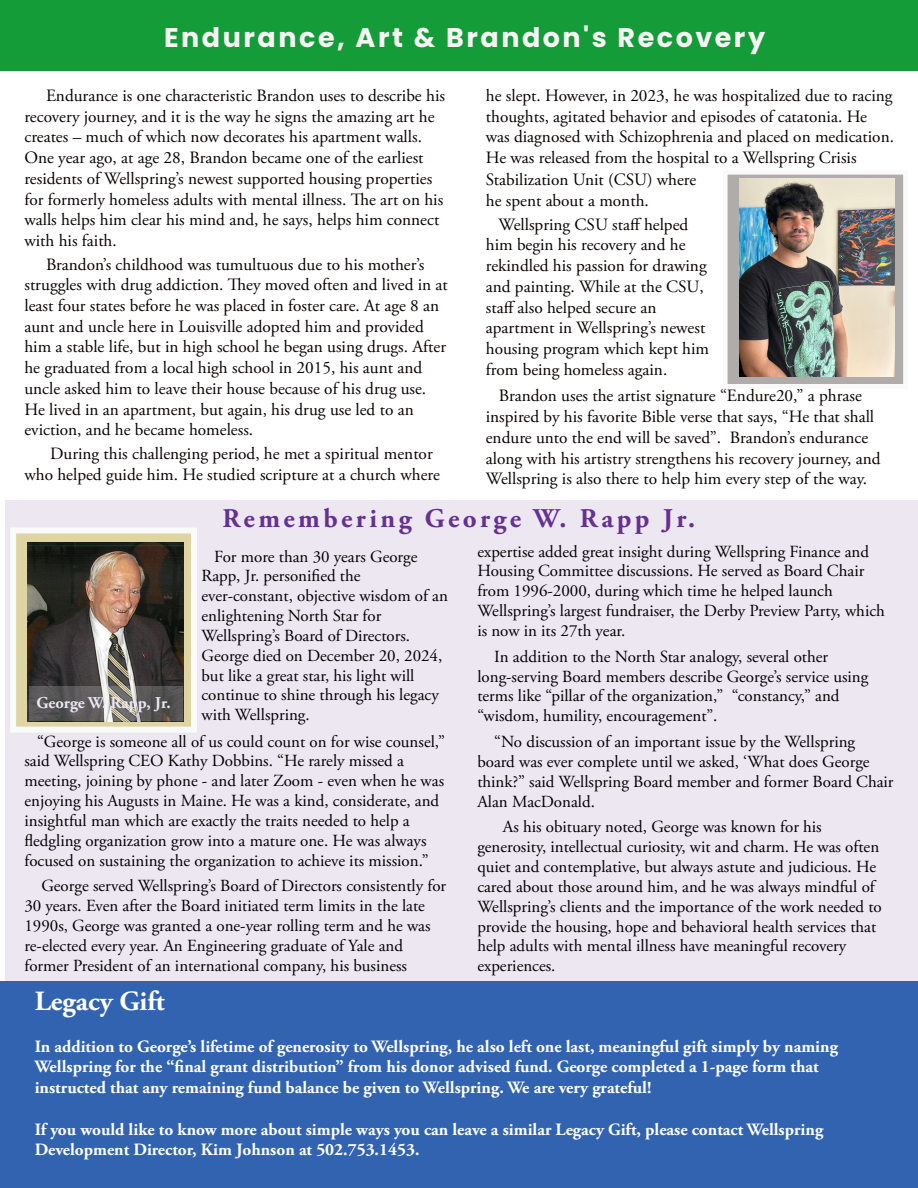
<style>
.page{position:relative;width:918px;height:1188px;background:#fff}
.page>*{position:absolute;margin:0;border:0;box-sizing:border-box;transform-origin:0 0}
.t1{font:700 27.75px "Adobe Garamond Pro";color:#fff}
.t2{font:700 27px "Poppins";letter-spacing:.095em;color:#f7f6f5}
.t3{font:700 27px "Adobe Garamond Pro";letter-spacing:.125em;color:#653092}
.t4{font:17.25px/20.7px "Adobe Garamond Pro";color:#0a0000}
.t5{font:700 17.25px/20.7px "Adobe Garamond Pro";color:#fff}
.t6{font:16.95px/19.8px "Adobe Garamond Pro";color:#000}
.t7{font:700 16.5px "Adobe Garamond Pro";color:#ece6f2}
</style>
<div class="page">
<div style="left:6px;top:501px;width:912px;height:497px;background:#ede7f2"></div>
<div style="left:0;top:981px;width:918px;height:207px;background:#3163b0"></div>
<div style="left:0;top:0;width:918px;height:71px;background:#139c38"></div>
<div style="left:725px;top:172px;width:180px;height:214px;background:#b0acac"></div>
<div style="left:723px;top:170px;width:185px;height:219px;border:5px solid #fafafa"></div>
<img style="left:739px;top:178px;width:155px;height:198px">
<div style="left:13px;top:530px;width:181px;height:200px;background:#ded5a2"></div>
<div style="left:10px;top:527px;width:187px;height:206px;border:6px solid #fafafa"></div>
<img style="left:28px;top:542px;width:156px;height:179px">
<svg style="left:29px;top:686px;width:153px;height:35px;background:#696766"></svg>
<h2 class="t2" style="left:164px;top:22px;width:602px">Endurance, Art &amp; Brandon's Recovery</h2>
<p class="t4" style="left:24px;top:86px;width:422px;text-indent:22px">Endurance is one characteristic Brandon uses to describe his recovery journey, and it is the way he signs the amazing art he creates – much of which now decorates his apartment walls.<br>One year ago, at age 28, Brandon became one of the earliest residents of Wellspring’s newest supported housing properties for formerly homeless adults with mental illness. The art on his walls helps him clear his mind and, he says, helps him connect with his faith.</p>
<p class="t4" style="left:24px;top:254px;width:425px;text-indent:22px">Brandon’s childhood was tumultuous due to his mother’s struggles with drug addiction. They moved often and lived in at least four states before he was placed in foster care. At age 8 an aunt and uncle here in Louisville adopted him and provided him a stable life, but in high school he began using drugs. After he graduated from a local high school in 2015, his aunt and uncle asked him to leave their house because of his drug use.<br>He lived in an apartment, but again, his drug use led to an eviction, and he became homeless.</p>
<p class="t4" style="left:24px;top:444px;width:417px;text-indent:26px">During this challenging period, he met a spiritual mentor who helped guide him. He studied scripture at a church where</p>
<p class="t4" style="left:486px;top:86px;width:410px">he slept. However, in 2023, he was hospitalized due to racing thoughts, agitated behavior and episodes of catatonia. He was diagnosed with Schizophrenia and placed on medication.<br>He was released from the hospital to a Wellspring Crisis</p>
<p class="t4" style="left:486px;top:170px;width:212px">Stabilization Unit (CSU) where he spent about a month.</p>
<p class="t4" style="left:486px;top:215px;width:225px;text-indent:13px">Wellspring CSU staff helped him begin his recovery and he rekindled his passion for drawing and painting. While at the CSU, staff also helped secure an apartment in Wellspring’s newest housing program which kept him from being homeless again.</p>
<p class="t4" style="left:486px;top:386px;width:396px;text-indent:13px">Brandon uses the artist signature “Endure20,” a phrase inspired by his favorite Bible verse that says, “He that shall endure unto the end will be saved”. Brandon’s endurance along with his artistry strengthens his recovery journey, and Wellspring is also there to help him every step of the way.</p>
<h2 class="t3" style="left:223px;top:503px;width:474px">Remembering George W. Rapp Jr.</h2>
<p class="t6" style="left:202px;top:547px;width:248px;text-indent:13px">For more than 30 years George<br>Rapp, Jr. personified the ever-constant, objective wisdom of an enlightening North Star for<br>Wellspring’s Board of Directors.<br>George died on December 20, 2024, but like a great star, his light will continue to shine through his legacy with Wellspring.</p>
<p class="t6" style="left:24px;top:732px;width:422px;text-indent:13px">“George is someone all of us could count on for wise counsel,” said Wellspring CEO Kathy Dobbins. “He rarely missed a meeting, joining by phone - and later Zoom - even when he was enjoying his Augusts in Maine. He was a kind, considerate, and insightful man which are exactly the traits needed to help a fledgling organization grow into a mature one. He was always focused on sustaining the organization to achieve its mission.”</p>
<p class="t6" style="left:24px;top:877px;width:423px;text-indent:17px">George served Wellspring’s Board of Directors consistently for 30 years. Even after the Board initiated term limits in the late 1990s, George was granted a one-year rolling term and he was re-elected every year. An Engineering graduate of Yale and former President of an international company, his business</p>
<p class="t7" style="left:36px;top:693px;width:136px">George W. Rapp, Jr.</p>
<p class="t6" style="left:477px;top:542px;width:409px">expertise added great insight during Wellspring Finance and Housing Committee discussions. He served as Board Chair from 1996-2000, during which time he helped launch Wellspring’s largest fundraiser, the Derby Preview Party, which is now in its 27th year.</p>
<p class="t6" style="left:477px;top:647px;width:393px;text-indent:17px">In addition to the North Star analogy, several other long-serving Board members describe George’s service using terms like “pillar of the organization,” “constancy,” and “wisdom, humility, encouragement”.</p>
<p class="t6" style="left:477px;top:732px;width:418px;text-indent:17px">“No discussion of an important issue by the Wellspring board was ever complete until we asked, ‘What does George think?” said Wellspring Board member and former Board Chair Alan MacDonald.</p>
<p class="t6" style="left:477px;top:818px;width:406px;text-indent:25px">As his obituary noted, George was known for his generosity, intellectual curiosity, wit and charm. He was often quiet and contemplative, but always astute and judicious. He cared about those around him, and he was always mindful of Wellspring’s clients and the importance of the work needed to provide the housing, hope and behavioral health services that help adults with mental illness have meaningful recovery experiences.</p>
<h1 class="t1" style="left:35px;top:985px;width:132px">Legacy Gift</h1>
<p class="t5" style="left:35px;top:1036px;width:805px">In addition to George’s lifetime of generosity to Wellspring, he also left one last, meaningful gift simply by naming<br>Wellspring for the “final grant distribution” from his donor advised fund. George completed a 1-page form that instructed that any remaining fund balance be given to Wellspring. We are very grateful!</p>
<p class="t5" style="left:35px;top:1119px;width:790px">If you would like to know more about simple ways you can leave a similar Legacy Gift, please contact Wellspring<br>Development Director, Kim Johnson at 502.753.1453.</p>
</div>
